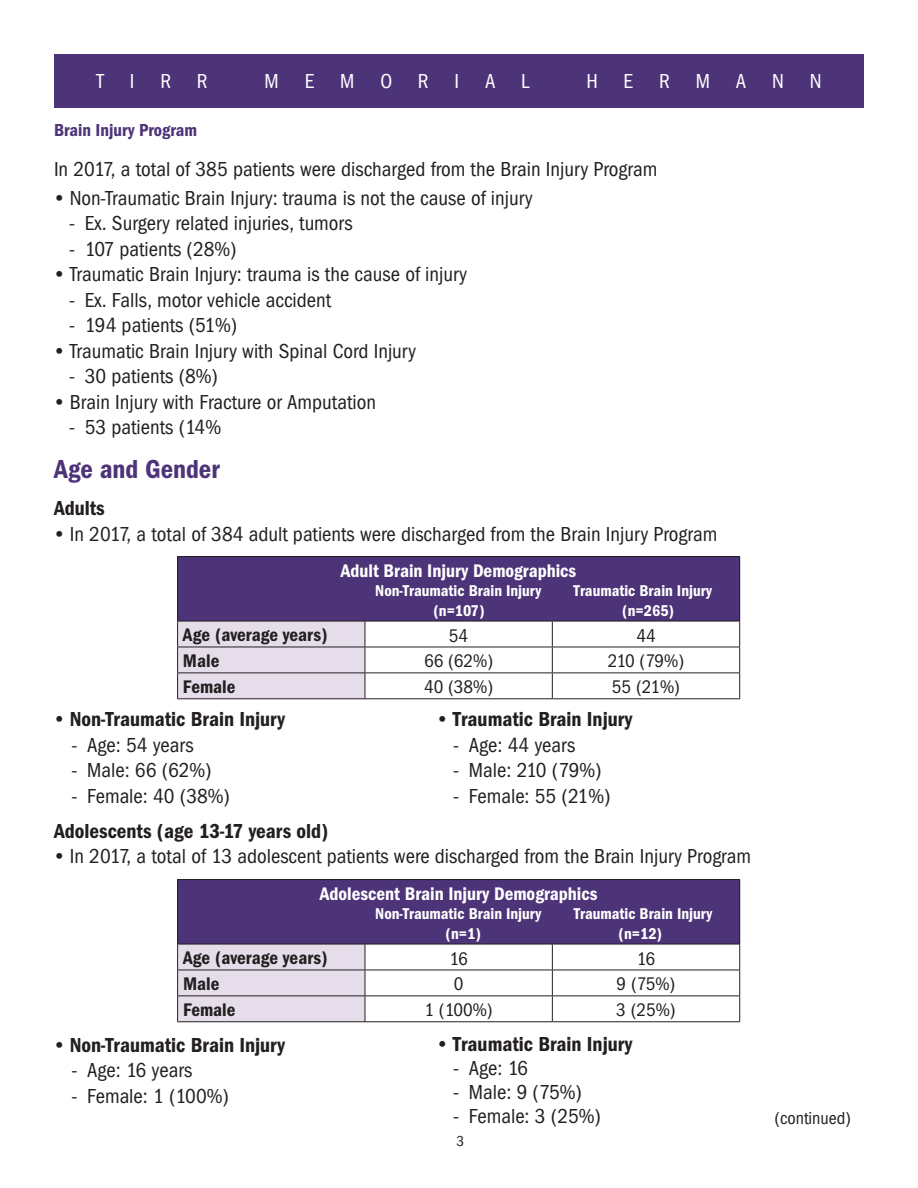
<style>
.page{position:relative;width:918px;height:1188px;background:#fff}
.page>*{position:absolute;margin:0;border:0;box-sizing:border-box;transform-origin:0 0}
.t1{font:600 27px "Franklin Got Cd ITC";color:#4d3378}
.t2{font:21px "Franklin Got Cd ITC";color:#231f20}
.t3{font:600 21px "Franklin Got Cd ITC";color:#231f20}
.t4{font:21px "Franklin Got Cd ITC";letter-spacing:1.23em;color:#fff}
.t5{font:600 18.9px "Franklin Got Cd ITC";color:#fff}
.t6{font:18.9px "Franklin Got Cd ITC";color:#231f20}
.t7{font:600 18.9px "Franklin Got Cd ITC";color:#231f20}
.t8{font:600 18px "Franklin Got Cd ITC";color:#4d3378}
.t9{font:18px "Franklin Got Cd ITC";color:#231f20}
.t10{font:600 16.2px "Franklin Got Cd ITC";color:#fff}
.t11{font:15px "Franklin Got Cd ITC";color:#231f20}
</style>
<div class="page">
<div style="left:54px;top:54px;width:810px;height:54px;background:#4d3378"></div>
<div style="left:178px;top:557px;width:562px;height:64px;background:#4d3378"></div>
<hr style="left:177px;top:556px;width:188px;height:1px;background:#231f20">
<hr style="left:177px;top:557px;width:1px;height:64px;background:#231f20">
<hr style="left:365px;top:556px;width:187px;height:1px;background:#231f20">
<hr style="left:552px;top:556px;width:188px;height:1px;background:#231f20">
<hr style="left:739px;top:557px;width:1px;height:64px;background:#231f20">
<hr style="left:365px;top:621px;width:187px;height:1px;background:#231f20">
<hr style="left:552px;top:621px;width:188px;height:1px;background:#231f20">
<hr style="left:365px;top:647px;width:187px;height:1px;background:#231f20">
<hr style="left:552px;top:647px;width:188px;height:1px;background:#231f20">
<hr style="left:365px;top:673px;width:187px;height:1px;background:#231f20">
<svg style="left:177px;top:621px;width:189px;height:77px;background:#dcd3e0"></svg>
<hr style="left:552px;top:673px;width:188px;height:1px;background:#231f20">
<svg style="left:552px;top:621px;width:1px;height:77px"></svg>
<svg style="left:739px;top:621px;width:1px;height:77px"></svg>
<hr style="left:177px;top:698px;width:188px;height:1px;background:#231f20">
<hr style="left:365px;top:698px;width:187px;height:1px;background:#231f20">
<hr style="left:552px;top:698px;width:188px;height:1px;background:#231f20">
<div style="left:178px;top:880px;width:562px;height:64px;background:#4d3378"></div>
<hr style="left:177px;top:879px;width:188px;height:1px;background:#231f20">
<hr style="left:177px;top:880px;width:1px;height:64px;background:#231f20">
<hr style="left:365px;top:879px;width:187px;height:1px;background:#231f20">
<hr style="left:552px;top:879px;width:188px;height:1px;background:#231f20">
<hr style="left:739px;top:880px;width:1px;height:64px;background:#231f20">
<hr style="left:365px;top:944px;width:187px;height:1px;background:#231f20">
<hr style="left:552px;top:944px;width:188px;height:1px;background:#231f20">
<hr style="left:365px;top:970px;width:187px;height:1px;background:#231f20">
<hr style="left:552px;top:970px;width:188px;height:1px;background:#231f20">
<hr style="left:365px;top:996px;width:187px;height:1px;background:#231f20">
<svg style="left:177px;top:944px;width:189px;height:77px;background:#dcd4e0"></svg>
<hr style="left:552px;top:996px;width:188px;height:1px;background:#231f20">
<svg style="left:552px;top:944px;width:1px;height:77px"></svg>
<svg style="left:739px;top:944px;width:1px;height:77px"></svg>
<hr style="left:177px;top:1021px;width:188px;height:1px;background:#231f20">
<hr style="left:365px;top:1021px;width:187px;height:1px;background:#231f20">
<hr style="left:552px;top:1021px;width:188px;height:1px;background:#231f20">
<p class="t4" style="left:97px;top:69px;width:113px">TIRR</p>
<p class="t4" style="left:265px;top:69px;width:266px">MEMORIAL</p>
<p class="t4" style="left:586px;top:69px;width:237px">HERMANN</p>
<p class="t8" style="left:54px;top:119px;width:145px">Brain Injury Program</p>
<p class="t2" style="left:54px;top:157px;width:605px">In 2017, a total of 385 patients were discharged from the Brain Injury Program</p>
<p class="t2" style="left:54px;top:186px;width:480px">• Non-Traumatic Brain Injury: trauma is not the cause of injury</p>
<p class="t2" style="left:70px;top:211px;width:284px">- Ex. Surgery related injuries, tumors</p>
<p class="t2" style="left:70px;top:237px;width:168px">- 107 patients (28%)</p>
<p class="t2" style="left:54px;top:262px;width:415px">• Traumatic Brain Injury: trauma is the cause of injury</p>
<p class="t2" style="left:70px;top:288px;width:263px">- Ex. Falls, motor vehicle accident</p>
<p class="t2" style="left:70px;top:313px;width:169px">- 194 patients (51%)</p>
<p class="t2" style="left:54px;top:339px;width:364px">• Traumatic Brain Injury with Spinal Cord Injury</p>
<p class="t2" style="left:70px;top:364px;width:150px">- 30 patients (8%)</p>
<p class="t2" style="left:54px;top:390px;width:324px">• Brain Injury with Fracture or Amputation</p>
<p class="t2" style="left:70px;top:415px;width:153px">- 53 patients (14%</p>
<p class="t1" style="left:54px;top:454px;width:167px">Age and Gender</p>
<p class="t3" style="left:54px;top:496px;width:52px">Adults</p>
<p class="t2" style="left:54px;top:521px;width:665px">• In 2017, a total of 384 adult patients were discharged from the Brain Injury Program</p>
<p class="t5" style="left:341px;top:559px;width:237px">Adult Brain Injury Demographics</p>
<p class="t10" style="left:375px;top:581px;width:167px">Non-Traumatic Brain Injury</p>
<p class="t10" style="left:574px;top:581px;width:140px">Traumatic Brain Injury</p>
<p class="t10" style="left:433px;top:601px;width:53px">(n=107)</p>
<p class="t10" style="left:622px;top:601px;width:53px">(n=265)</p>
<p class="t7" style="left:183px;top:624px;width:146px">Age (average years)</p>
<p class="t6" style="left:449px;top:624px;width:21px">54</p>
<p class="t6" style="left:636px;top:624px;width:21px">44</p>
<p class="t7" style="left:183px;top:650px;width:38px">Male</p>
<p class="t6" style="left:424px;top:650px;width:71px">66 (62%)</p>
<p class="t6" style="left:608px;top:650px;width:78px">210 (79%)</p>
<p class="t7" style="left:183px;top:676px;width:54px">Female</p>
<p class="t6" style="left:424px;top:676px;width:71px">40 (38%)</p>
<p class="t6" style="left:612px;top:676px;width:70px">55 (21%)</p>
<p class="t3" style="left:54px;top:707px;width:232px">• Non-Traumatic Brain Injury</p>
<p class="t2" style="left:72px;top:733px;width:123px">- Age: 54 years</p>
<p class="t2" style="left:72px;top:758px;width:141px">- Male: 66 (62%)</p>
<p class="t2" style="left:72px;top:784px;width:160px">- Female: 40 (38%)</p>
<p class="t3" style="left:437px;top:707px;width:197px">• Traumatic Brain Injury</p>
<p class="t2" style="left:454px;top:733px;width:123px">- Age: 44 years</p>
<p class="t2" style="left:454px;top:758px;width:149px">- Male: 210 (79%)</p>
<p class="t2" style="left:454px;top:784px;width:158px">- Female: 55 (21%)</p>
<p class="t3" style="left:54px;top:819px;width:276px">Adolescents (age 13-17 years old)</p>
<p class="t2" style="left:54px;top:844px;width:699px">• In 2017, a total of 13 adolescent patients were discharged from the Brain Injury Program</p>
<p class="t5" style="left:320px;top:882px;width:279px">Adolescent Brain Injury Demographics</p>
<p class="t10" style="left:375px;top:904px;width:167px">Non-Traumatic Brain Injury</p>
<p class="t10" style="left:574px;top:904px;width:140px">Traumatic Brain Injury</p>
<p class="t10" style="left:446px;top:924px;width:37px">(n=1)</p>
<p class="t10" style="left:619px;top:924px;width:45px">(n=12)</p>
<p class="t7" style="left:183px;top:947px;width:146px">Age (average years)</p>
<p class="t6" style="left:450px;top:947px;width:20px">16</p>
<p class="t6" style="left:637px;top:947px;width:20px">16</p>
<p class="t7" style="left:183px;top:973px;width:38px">Male</p>
<p class="t6" style="left:454px;top:973px;width:11px">0</p>
<p class="t6" style="left:617px;top:973px;width:60px">9 (75%)</p>
<p class="t7" style="left:183px;top:999px;width:54px">Female</p>
<p class="t6" style="left:425px;top:999px;width:70px">1 (100%)</p>
<p class="t6" style="left:616px;top:999px;width:61px">3 (25%)</p>
<p class="t3" style="left:54px;top:1033px;width:232px">• Non-Traumatic Brain Injury</p>
<p class="t2" style="left:72px;top:1058px;width:122px">- Age: 16 years</p>
<p class="t2" style="left:72px;top:1084px;width:158px">- Female: 1 (100%)</p>
<p class="t3" style="left:437px;top:1032px;width:197px">• Traumatic Brain Injury</p>
<p class="t2" style="left:454px;top:1056px;width:76px">- Age: 16</p>
<p class="t2" style="left:454px;top:1080px;width:130px">- Male: 9 (75%)</p>
<p class="t2" style="left:454px;top:1104px;width:149px">- Female: 3 (25%)</p>
<p class="t11" style="left:457px;top:1132px;width:9px">3</p>
<p class="t9" style="left:775px;top:1108px;width:78px">(continued)</p>
</div>
